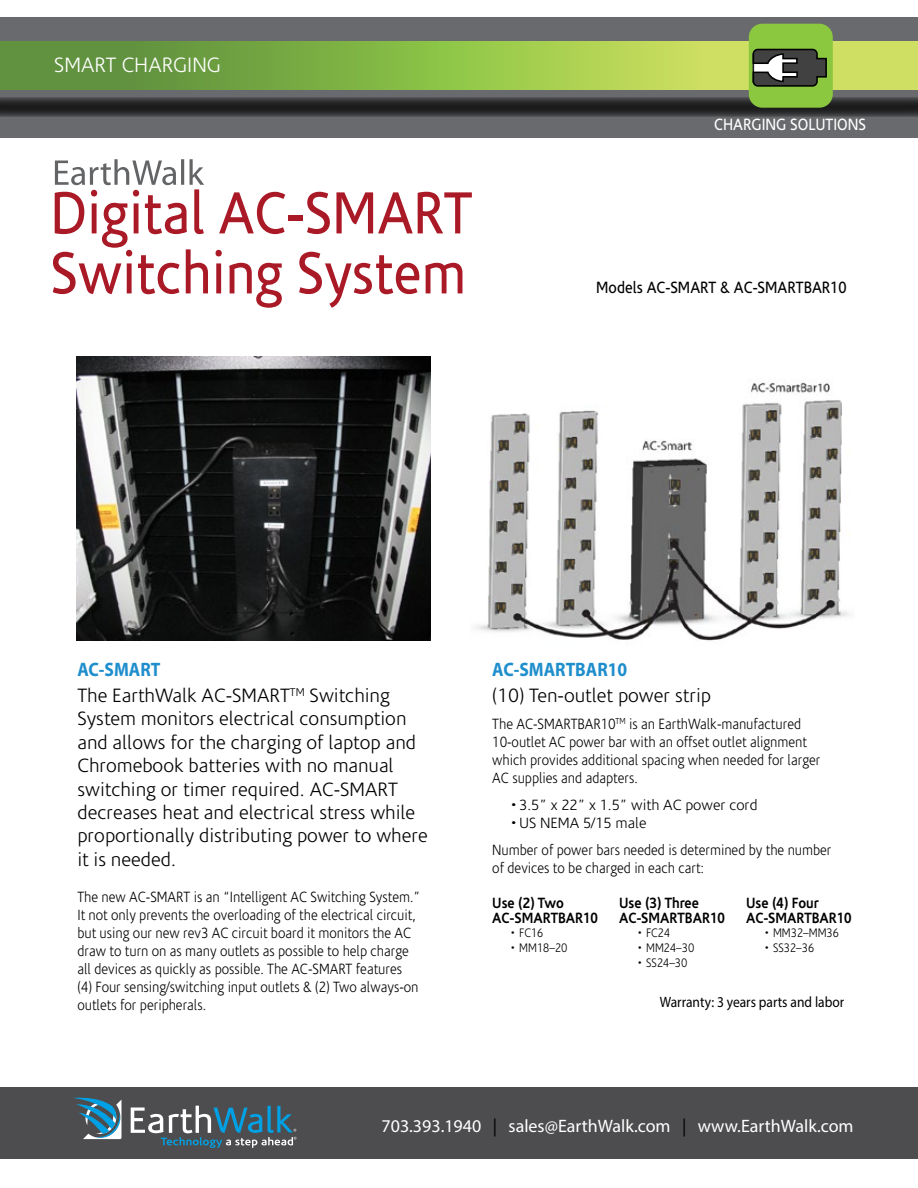
<style>
.page{position:relative;width:918px;height:1188px;background:#fff}
.page>*{position:absolute;margin:0;border:0;box-sizing:border-box;transform-origin:0 0}
.t1{font:60px/60px "Corisande";color:#aa1926;scale:.9 1}
.t2{font:300 21px "Corisande";color:#fff}
.t3{font:300 19.5px/23.4px "Corisande";color:#000}
.t4{font:700 19.5px "Myriad Pro";color:#1f8ecc;scale:.9 1}
.t5{font:18px "Myriad Pro";color:#fff}
.t6{font:16.5px "Corisande";color:#000;scale:.9 1}
.t7{font:16.5px "Corisande";color:#fff;scale:.9 1}
.t8{font:300 15px/18px "Corisande";color:#000;scale:.9 1}
.t9{font:300 15px/27px "Corisande";color:#000}
.t10{font:700 15px/15px "Corisande";color:#000;scale:.9 1}
.t11{font:15px "Myriad Pro";color:#000;scale:.9 1}
.t12{font:300 12.45px "Corisande";color:#000;scale:.9 1}
.s1{color:#000}
</style>
<div class="page">
<div style="left:0;top:17px;width:918px;height:121px;background:#696a6d"></div>
<svg style="left:0;top:41px;width:918px;height:49px;background:#91ba4c"></svg>
<svg style="left:0;top:97px;width:918px;height:20px;background:#2f2f30"></svg>
<div style="left:749px;top:24px;width:84px;height:84px;background:#8cc740;border-radius:14px"></div>
<div style="left:0;top:1087px;width:918px;height:71px;background:#4d4d4f"></div>
<svg style="left:55px;top:159px;width:149px;height:26px"></svg>
<svg style="left:73px;top:1097px;width:48px;height:42px"></svg>
<svg style="left:131px;top:1106px;width:165px;height:42px"></svg>
<svg style="left:752px;top:48px;width:75px;height:39px;background:#5a6053"></svg>
<img style="left:76px;top:357px;width:354px;height:284px">
<img style="left:476px;top:382px;width:374px;height:259px">
<h2 class="t2" style="left:54px;top:53px;width:168px">SMART CHARGING</h2>
<h1 class="t1" style="left:50px;top:184px;width:470px">Digital AC-SMART<br>Switching System</h1>
<p class="t7" style="left:714px;top:115px;width:171px">CHARGING SOLUTIONS</p>
<p class="t6" style="left:596px;top:279px;width:280px">Models AC-SMART &amp; AC-SMARTBAR10</p>
<h3 class="t4" style="left:77px;top:658px;width:94px">AC-SMART</h3>
<p class="t3" style="left:77px;top:684px;width:352px">The EarthWalk AC-SMART<sup>TM</sup> Switching System monitors electrical consumption and allows for the charging of laptop and Chromebook batteries with no manual switching or timer required. AC-SMART decreases heat and electrical stress while proportionally distributing power to where it is needed.</p>
<p class="t8" style="left:77px;top:888px;width:382px">The new AC-SMART is an “Intelligent AC Switching System.” It not only prevents the overloading of the electrical circuit, but using our new rev3 AC circuit board it monitors the AC draw to turn on as many outlets as possible to help charge all devices as quickly as possible. The AC-SMART features (4) Four sensing/switching input outlets &amp; (2) Two always-on outlets for peripherals.</p>
<p class="t10" style="left:492px;top:895px;width:119px">Use (2) Two<br>AC-SMARTBAR10</p>
<h3 class="t4" style="left:492px;top:658px;width:151px">AC-SMARTBAR10</h3>
<h3 class="t3" style="left:492px;top:684px;width:220px">(10) Ten-outlet power strip</h3>
<p class="t8" style="left:492px;top:715px;width:366px">The AC-SMARTBAR10<sup>TM</sup> is an EarthWalk-manufactured 10-outlet AC power bar with an offset outlet alignment which provides additional spacing when needed for larger AC supplies and adapters.</p>
<p class="t9" style="left:510px;top:792px;width:249px">•3.5” x 22” x 1.5” with AC power cord</p>
<p class="t9" style="left:492px;top:810px;width:341px;text-indent:18px">•US NEMA 5/15 male<br>Number of power bars needed is determined by the number</p>
<p class="t8" style="left:492px;top:859px;width:236px">of devices to be charged in each cart:</p>
<p class="t10" style="left:619px;top:895px;width:119px">Use (3) Three<br>AC-SMARTBAR10</p>
<p class="t12" style="left:637px;top:927px;width:38px">• FC24</p>
<p class="t12" style="left:637px;top:942px;width:65px">• MM24–30</p>
<p class="t12" style="left:637px;top:957px;width:57px">• SS24–30</p>
<p class="t10" style="left:746px;top:895px;width:119px">Use (4) Four<br>AC-SMARTBAR10</p>
<p class="t12" style="left:764px;top:927px;width:85px">• MM32–MM36</p>
<p class="t12" style="left:764px;top:942px;width:57px">• SS32–36</p>
<p class="t12" style="left:510px;top:927px;width:38px">• FC16</p>
<p class="t12" style="left:510px;top:942px;width:65px">• MM18–20</p>
<p class="t11" style="left:660px;top:993px;width:206px">Warranty: 3 years parts and labor</p>
<p class="t5" style="left:382px;top:1115px;width:474px">703.393.1940 <span class="s1">|</span> sales@EarthWalk.com <span class="s1">|</span> www.EarthWalk.com</p>
</div>
